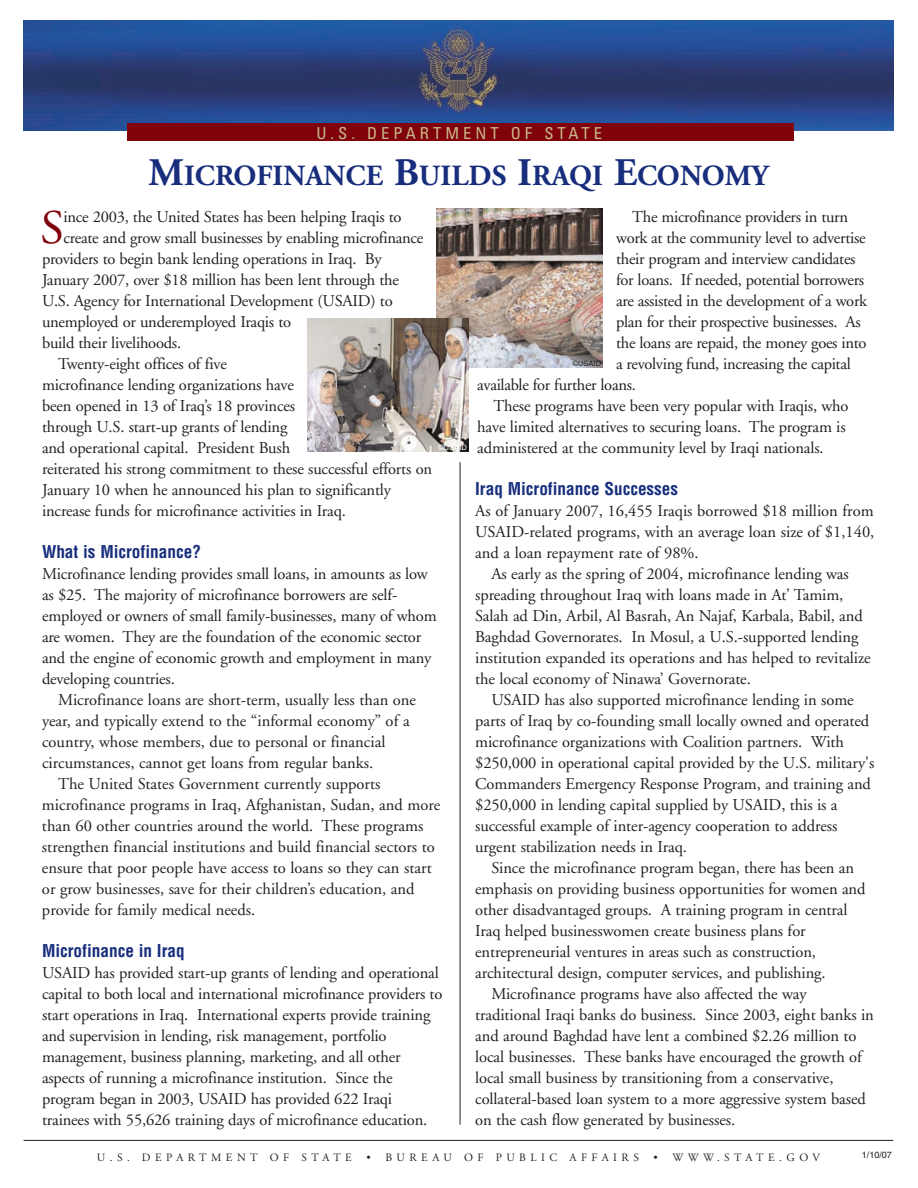
<style>
.page{position:relative;width:918px;height:1188px;background:#fff}
.page>*{position:absolute;margin:0;border:0;box-sizing:border-box;transform-origin:0 0}
.t1{font:48.15px "Adobe Garamond";color:#80020b}
.t2{font:700 29.25px "Adobe Garamond";color:#182e7d}
.t3{font:700 condensed 17.25px "Helvetica";color:#182e7d}
.t4{font:16.5px/21px "Adobe Garamond";letter-spacing:-.01em;color:#231f20}
.t5{font:condensed 16.5px "Univers";letter-spacing:.245em;color:#cbb789}
.t6{font:11.25px "Adobe Garamond";letter-spacing:.4em;color:#231f20}
.t7{font:9px "Helvetica";color:#231f20}
.t8{font:7.5px "Helvetica";color:#231f20}
.t9{font:7.5px "Helvetica";color:#fff}
.s1{font-size:39px}
</style>
<div class="page">
<img style="left:24px;top:20px;width:869px;height:110px">
<div style="left:127px;top:123px;width:667px;height:17px;background:#80020b"></div>
<hr style="left:24px;top:1140px;width:869px;height:1px;background:#231f20">
<hr style="left:460px;top:462px;width:1px;height:663px;background:#231f20">
<img style="left:436px;top:208px;width:167px;height:160px">
<img style="left:307px;top:318px;width:161px;height:133px">
<p class="t5" style="left:316px;top:127px;width:287px">U.S. DEPARTMENT OF STATE</p>
<h2 class="t2" style="left:149px;top:164px;width:621px"><span class="s1">M</span>ICROFINANCE <span class="s1">B</span>UILDS <span class="s1">I</span>RAQI <span class="s1">E</span>CONOMY</h2>
<h1 class="t1" style="left:41px;top:209px;width:25px">S</h1>
<p class="t4" style="left:63px;top:208px;width:340px">ince 2003, the United States has been helping Iraqis to</p>
<p class="t4" style="left:63px;top:229px;width:362px">create and grow small businesses by enabling microfinance</p>
<p class="t4" style="left:42px;top:250px;width:341px">providers to begin bank lending operations in Iraq. By</p>
<p class="t4" style="left:42px;top:271px;width:359px">January 2007, over $18 million has been lent through the</p>
<p class="t4" style="left:42px;top:292px;width:352px">U.S. Agency for International Development (USAID) to</p>
<p class="t4" style="left:42px;top:313px;width:251px">unemployed or underemployed Iraqis to</p>
<p class="t4" style="left:42px;top:334px;width:141px">build their livelihoods.</p>
<p class="t4" style="left:58px;top:355px;width:170px">Twenty-eight offices of five</p>
<p class="t4" style="left:42px;top:376px;width:254px">microfinance lending organizations have</p>
<p class="t4" style="left:42px;top:397px;width:255px">been opened in 13 of Iraq’s 18 provinces</p>
<p class="t4" style="left:42px;top:418px;width:247px">through U.S. start-up grants of lending</p>
<p class="t4" style="left:42px;top:439px;width:250px">and operational capital. President Bush</p>
<p class="t4" style="left:42px;top:460px;width:392px">reiterated his strong commitment to these successful efforts on</p>
<p class="t4" style="left:42px;top:481px;width:351px">January 10 when he announced his plan to significantly</p>
<p class="t4" style="left:42px;top:502px;width:305px">increase funds for microfinance activities in Iraq.</p>
<p class="t3" style="left:42px;top:542px;width:160px">What is Microfinance?</p>
<p class="t4" style="left:42px;top:565px;width:396px">Microfinance lending provides small loans, in amounts as low as $25. The majority of microfinance borrowers are self&shy;employed or owners of small family-businesses, many of whom are women. They are the foundation of the economic sector and the engine of economic growth and employment in many developing countries.</p>
<p class="t4" style="left:58px;top:691px;width:359px">Microfinance loans are short-term, usually less than one</p>
<p class="t4" style="left:42px;top:712px;width:369px">year, and typically extend to the “informal economy” of a</p>
<p class="t4" style="left:42px;top:733px;width:345px">country, whose members, due to personal or financial</p>
<p class="t4" style="left:42px;top:754px;width:333px">circumstances, cannot get loans from regular banks.</p>
<p class="t4" style="left:58px;top:775px;width:324px">The United States Government currently supports</p>
<p class="t4" style="left:42px;top:796px;width:400px">microfinance programs in Iraq, Afghanistan, Sudan, and more</p>
<p class="t4" style="left:42px;top:817px;width:383px">than 60 other countries around the world. These programs</p>
<p class="t4" style="left:42px;top:838px;width:394px">strengthen financial institutions and build financial sectors to</p>
<p class="t4" style="left:42px;top:859px;width:391px">ensure that poor people have access to loans so they can start</p>
<p class="t4" style="left:42px;top:880px;width:374px">or grow businesses, save for their children’s education, and</p>
<p class="t4" style="left:42px;top:901px;width:215px">provide for family medical needs.</p>
<p class="t3" style="left:42px;top:941px;width:144px">Microfinance in Iraq</p>
<p class="t4" style="left:42px;top:964px;width:402px">USAID has provided start-up grants of lending and operational capital to both local and international microfinance providers to start operations in Iraq. International experts provide training and supervision in lending, risk management, portfolio management, business planning, marketing, and all other aspects of running a microfinance institution. Since the program began in 2003, USAID has provided 622 Iraqi trainees with 55,626 training days of microfinance education.</p>
<p class="t9" style="left:438px;top:445px;width:30px">©USAID</p>
<p class="t4" style="left:632px;top:208px;width:217px">The microfinance providers in turn</p>
<p class="t4" style="left:616px;top:229px;width:251px">work at the community level to advertise</p>
<p class="t4" style="left:616px;top:250px;width:241px">their program and interview candidates</p>
<p class="t4" style="left:616px;top:271px;width:250px">for loans. If needed, potential borrowers</p>
<p class="t4" style="left:616px;top:292px;width:252px">are assisted in the development of a work</p>
<p class="t4" style="left:616px;top:313px;width:246px">plan for their prospective businesses. As</p>
<p class="t4" style="left:616px;top:334px;width:252px">the loans are repaid, the money goes into</p>
<p class="t4" style="left:616px;top:355px;width:236px">a revolving fund, increasing the capital</p>
<p class="t4" style="left:477px;top:376px;width:160px">available for further loans.</p>
<p class="t4" style="left:494px;top:397px;width:357px">These programs have been very popular with Iraqis, who</p>
<p class="t4" style="left:477px;top:418px;width:370px">have limited alternatives to securing loans. The program is</p>
<p class="t4" style="left:477px;top:439px;width:348px">administered at the community level by Iraqi nationals.</p>
<p class="t3" style="left:475px;top:479px;width:205px">Iraq Microfinance Successes</p>
<p class="t4" style="left:475px;top:502px;width:400px">As of January 2007, 16,455 Iraqis borrowed $18 million from</p>
<p class="t4" style="left:475px;top:523px;width:401px">USAID-related programs, with an average loan size of $1,140,</p>
<p class="t4" style="left:475px;top:544px;width:225px">and a loan repayment rate of 98%.</p>
<p class="t4" style="left:491px;top:565px;width:359px">As early as the spring of 2004, microfinance lending was</p>
<p class="t4" style="left:475px;top:586px;width:370px">spreading throughout Iraq with loans made in At’ Tamim,</p>
<p class="t4" style="left:475px;top:607px;width:389px">Salah ad Din, Arbil, Al Basrah, An Najaf, Karbala, Babil, and</p>
<p class="t4" style="left:475px;top:628px;width:385px">Baghdad Governorates. In Mosul, a U.S.-supported lending</p>
<p class="t4" style="left:475px;top:649px;width:397px">institution expanded its operations and has helped to revitalize</p>
<p class="t4" style="left:475px;top:670px;width:277px">the local economy of Ninawa’ Governorate.</p>
<p class="t4" style="left:491px;top:691px;width:364px">USAID has also supported microfinance lending in some</p>
<p class="t4" style="left:475px;top:712px;width:396px">parts of Iraq by co-founding small locally owned and operated</p>
<p class="t4" style="left:475px;top:733px;width:370px">microfinance organizations with Coalition partners. With</p>
<p class="t4" style="left:475px;top:754px;width:401px">$250,000 in operational capital provided by the U.S. military's</p>
<p class="t4" style="left:475px;top:775px;width:397px">Commanders Emergency Response Program, and training and</p>
<p class="t4" style="left:475px;top:796px;width:364px">$250,000 in lending capital supplied by USAID, this is a</p>
<p class="t4" style="left:475px;top:817px;width:364px">successful example of inter-agency cooperation to address</p>
<p class="t4" style="left:475px;top:838px;width:213px">urgent stabilization needs in Iraq.</p>
<p class="t4" style="left:491px;top:859px;width:364px">Since the microfinance program began, there has been an</p>
<p class="t4" style="left:475px;top:880px;width:392px">emphasis on providing business opportunities for women and</p>
<p class="t4" style="left:475px;top:901px;width:374px">other disadvantaged groups. A training program in central</p>
<p class="t4" style="left:475px;top:922px;width:332px">Iraq helped businesswomen create business plans for</p>
<p class="t4" style="left:475px;top:943px;width:342px">entrepreneurial ventures in areas such as construction,</p>
<p class="t4" style="left:475px;top:964px;width:352px">architectural design, computer services, and publishing.</p>
<p class="t4" style="left:491px;top:985px;width:317px">Microfinance programs have also affected the way</p>
<p class="t4" style="left:475px;top:1006px;width:400px">traditional Iraqi banks do business. Since 2003, eight banks in</p>
<p class="t4" style="left:475px;top:1027px;width:383px">and around Baghdad have lent a combined $2.26 million to</p>
<p class="t4" style="left:475px;top:1048px;width:388px">local businesses. These banks have encouraged the growth of</p>
<p class="t4" style="left:475px;top:1069px;width:360px">local small business by transitioning from a conservative,</p>
<p class="t4" style="left:475px;top:1090px;width:392px">collateral-based loan system to a more aggressive system based</p>
<p class="t4" style="left:475px;top:1111px;width:262px">on the cash flow generated by businesses.</p>
<p class="t8" style="left:573px;top:361px;width:30px">©USAID</p>
<p class="t6" style="left:97px;top:1153px;width:257px">U.S. DEPARTMENT OF STATE</p>
<p class="t6" style="left:366px;top:1153px;width:274px">• BUREAU OF PUBLIC AFFAIRS</p>
<p class="t6" style="left:653px;top:1153px;width:168px">• WWW.STATE.GOV</p>
<p class="t7" style="left:862px;top:1152px;width:32px">1/10/07</p>
</div>
